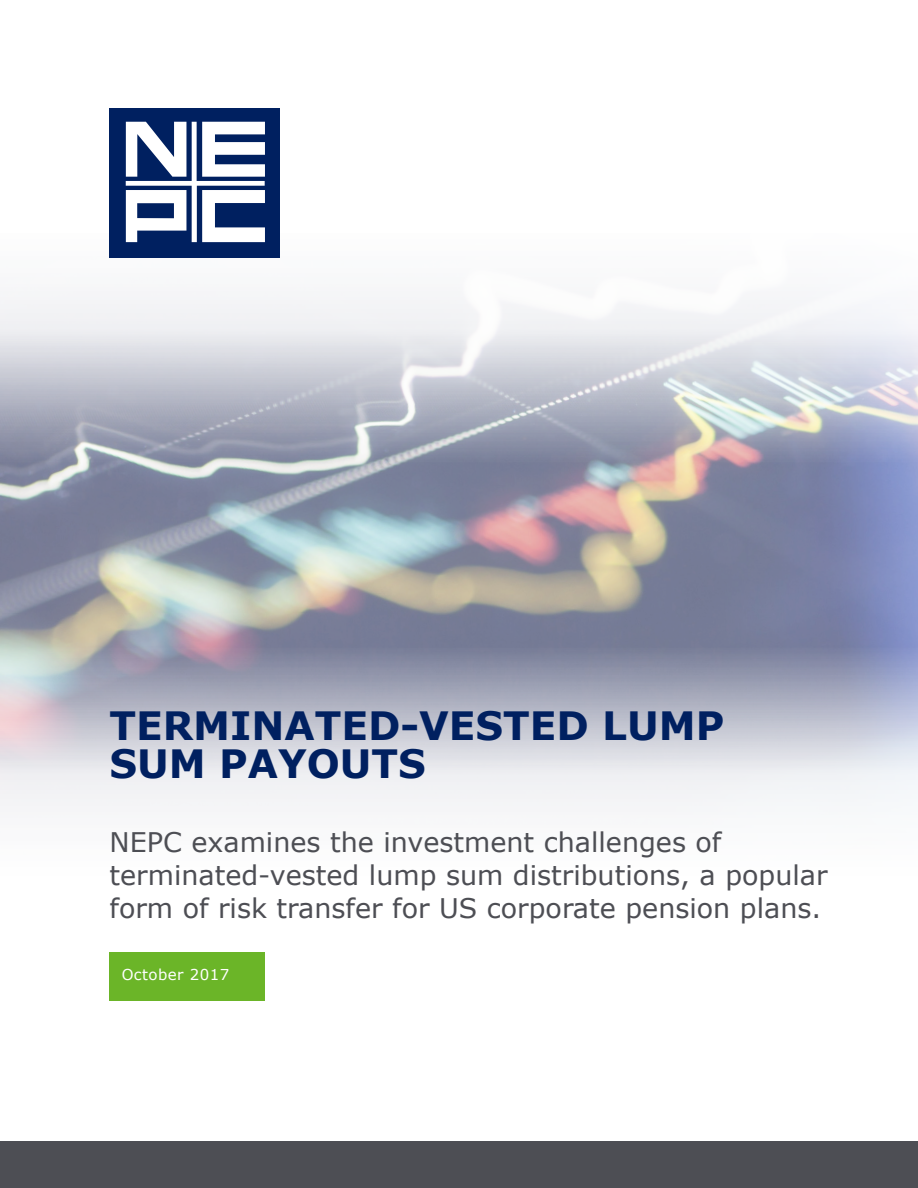
<style>
.page{position:relative;width:918px;height:1188px;background:#fff}
.page>*{position:absolute;margin:0;border:0;box-sizing:border-box;transform-origin:0 0}
.Doc_Title_-_Quarter{font:700 39px/37.5px "Verdana";color:#002060}
.Doc_Subtitle_-_Full{font:27px/33px "Verdana";color:#4d4e54}
.t1{font:15px "Verdana";letter-spacing:.03em;color:#fff}
</style>
<div class="page">
<div style="left:0;top:1141px;width:917px;height:47px;background:#4d4e54"></div>
<svg style="left:0;top:613px;width:918px;height:242px"></svg>
<svg style="left:0;top:251px;width:918px;height:246px"></svg>
<div style="left:109px;top:108px;width:171px;height:150px;background:#002060"></div>
<svg style="left:126px;top:122px;width:139px;height:120px"></svg>
<div style="left:110px;top:952px;width:155px;height:49px;background:#6bb528"></div>
<p class="Doc_Title_-_Quarter" style="left:110px;top:707px;width:616px">TERMINATED-VESTED LUMP<br>SUM PAYOUTS</p>
<p class="Doc_Subtitle_-_Full" style="left:110px;top:826px;width:720px">NEPC examines the investment challenges of terminated-vested lump sum distributions, a popular form of risk transfer for US corporate pension plans.</p>
<p class="t1" style="left:122px;top:964px;width:109px">October 2017</p>
</div>
